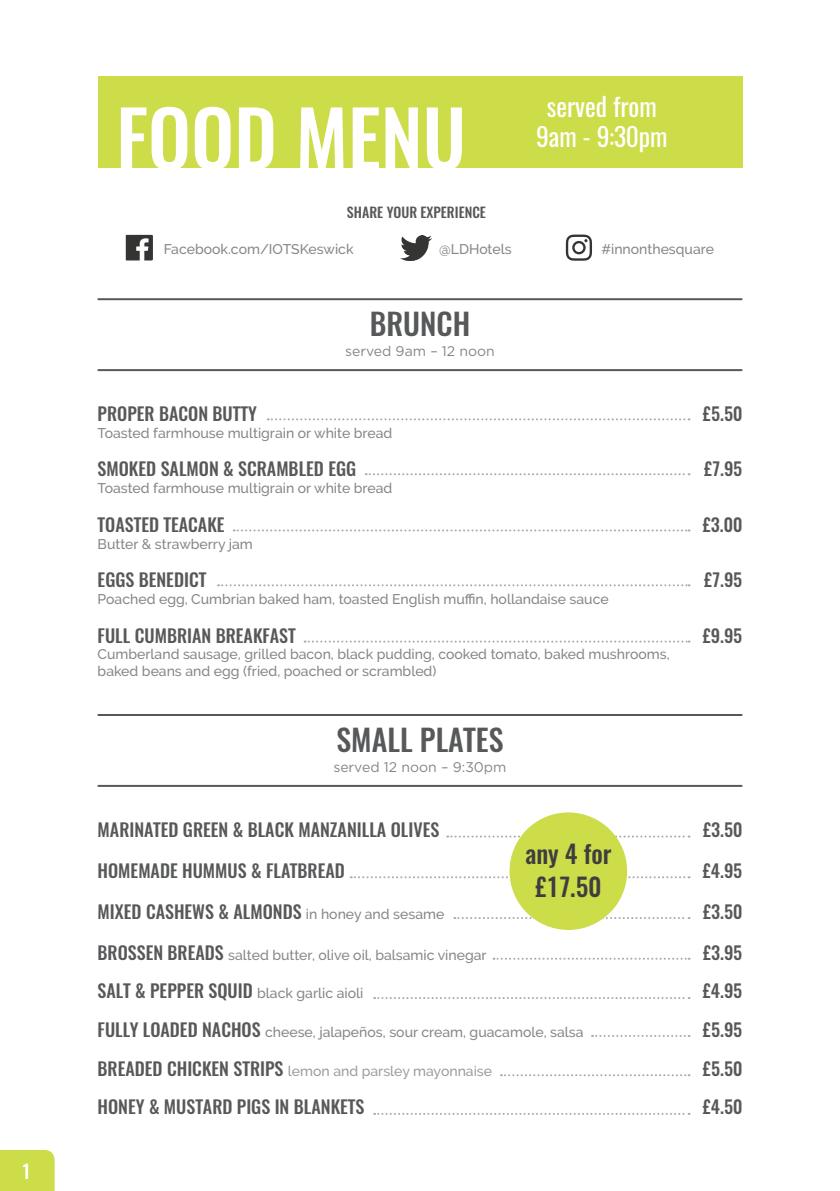
<style>
.page{position:relative;width:840px;height:1191px;background:#fff}
.page>*{position:absolute;margin:0;border:0;box-sizing:border-box;transform-origin:0 0}
.t1{font:500 76.6px "Oswald";color:#fff}
.t2{font:500 30px "Oswald";color:#57585a}
.t3{font:25.6px/30.6px "Oswald";color:#fff;text-align:center}
.t4{font:500 25px/33.4px "Oswald";color:#3e3e3f;text-align:center}
.t5{font:500 19px "Oswald";color:#fff}
.t6{font:500 18px "Oswald";color:#57585a}
.t7{font:500 14px/16.8px "Raleway";color:#848689}
.t8{font:500 14px "Raleway";color:#9b9ca0}
.t9{font:14px "Gotham";color:#848689}
.t10{font:500 14px "Oswald";color:#57585a}
.s1{font-family:"Raleway";font-size:14px;color:#848689}
.s2{font-family:"Oswald";font-size:18px;color:#57585a}
</style>
<div class="page">
<div style="left:98px;top:77px;width:644px;height:91px;background:#cddc49"></div>
<hr style="left:98px;top:714px;width:644px;height:2px;background:#57585a">
<hr style="left:98px;top:785px;width:644px;height:2px;background:#57585a">
<hr style="left:98px;top:298px;width:644px;height:2px;background:#57585a">
<hr style="left:98px;top:369px;width:644px;height:2px;background:#57585a">
<img style="left:126px;top:234px;width:26px;height:27px">
<svg style="left:565px;top:234px;width:26px;height:27px"></svg>
<img style="left:400px;top:235px;width:31px;height:25px">
<svg style="left:267px;top:418px;width:422px;height:2px"></svg>
<svg style="left:365px;top:473px;width:324px;height:2px"></svg>
<svg style="left:233px;top:529px;width:456px;height:2px"></svg>
<svg style="left:218px;top:584px;width:471px;height:2px"></svg>
<svg style="left:304px;top:640px;width:385px;height:2px"></svg>
<div style="left:0;top:1150px;width:55px;height:41px;background:#cddc49"></div>
<svg style="left:447px;top:835px;width:242px;height:2px"></svg>
<svg style="left:350px;top:876px;width:339px;height:2px"></svg>
<svg style="left:454px;top:917px;width:235px;height:2px"></svg>
<div style="left:509px;top:812px;width:117px;height:118px;background:#cddc49;border-radius:50%"></div>
<svg style="left:493px;top:957px;width:196px;height:2px"></svg>
<svg style="left:374px;top:997px;width:315px;height:2px"></svg>
<svg style="left:591px;top:1035px;width:98px;height:2px"></svg>
<svg style="left:500px;top:1074px;width:189px;height:2px"></svg>
<svg style="left:374px;top:1113px;width:315px;height:1px"></svg>
<h3 class="t5" style="left:22px;top:1161px;width:11px">1</h3>
<h1 class="t1" style="left:116px;top:98px;width:351px">FOOD MENU</h1>
<h3 class="t3" style="left:535px;top:89px;width:133px">served from<br>9am - 9:30pm</h3>
<p class="t10" style="left:347px;top:205px;width:140px">SHARE YOUR EXPERIENCE</p>
<p class="t7" style="left:439px;top:241px;width:74px">@LDHotels</p>
<p class="t7" style="left:601px;top:241px;width:114px">#innonthesquare</p>
<p class="t7" style="left:164px;top:241px;width:191px">Facebook.com/IOTSKeswick</p>
<h2 class="t2" style="left:369px;top:308px;width:102px">BRUNCH</h2>
<p class="t9" style="left:345px;top:343px;width:151px">served 9am – 12 noon</p>
<p class="t6" style="left:98px;top:404px;width:161px">PROPER BACON BUTTY</p>
<p class="t6" style="left:702px;top:404px;width:41px">£5.50</p>
<p class="t7" style="left:98px;top:424px;width:296px">Toasted farmhouse multigrain or white bread</p>
<p class="t6" style="left:98px;top:459px;width:260px">SMOKED SALMON &amp; SCRAMBLED EGG</p>
<p class="t6" style="left:703px;top:459px;width:40px">£7.95</p>
<p class="t7" style="left:98px;top:480px;width:296px">Toasted farmhouse multigrain or white bread</p>
<p class="t6" style="left:98px;top:515px;width:128px">TOASTED TEACAKE</p>
<p class="t6" style="left:702px;top:515px;width:41px">£3.00</p>
<p class="t7" style="left:98px;top:535px;width:157px">Butter &amp; strawberry jam</p>
<p class="t6" style="left:98px;top:570px;width:110px">EGGS BENEDICT</p>
<p class="t6" style="left:703px;top:570px;width:40px">£7.95</p>
<p class="t7" style="left:98px;top:590px;width:512px">Poached egg, Cumbrian baked ham, toasted English muffin, hollandaise sauce</p>
<p class="t6" style="left:98px;top:626px;width:199px">FULL CUMBRIAN BREAKFAST</p>
<p class="t6" style="left:702px;top:626px;width:41px">£9.95</p>
<p class="t7" style="left:98px;top:646px;width:573px">Cumberland sausage, grilled bacon, black pudding, cooked tomato, baked mushrooms, baked beans and egg (fried, poached or scrambled)</p>
<h2 class="t2" style="left:336px;top:724px;width:168px">SMALL PLATES</h2>
<p class="t9" style="left:333px;top:759px;width:175px">served 12 noon – 9:30pm</p>
<p class="t6" style="left:98px;top:820px;width:343px">MARINATED GREEN &amp; BLACK MANZANILLA OLIVES</p>
<p class="t6" style="left:702px;top:820px;width:41px">£3.50</p>
<p class="t6" style="left:98px;top:861px;width:249px">HOMEMADE HUMMUS &amp; FLATBREAD</p>
<p class="t6" style="left:702px;top:861px;width:41px">£4.95</p>
<p class="t6" style="left:98px;top:902px;width:348px">MIXED CASHEWS &amp; ALMONDS <span class="s1">in honey and sesame</span></p>
<p class="t6" style="left:702px;top:902px;width:41px">£3.50</p>
<p class="t7" style="left:98px;top:946px;width:390px"><span class="s2">BROSSEN BREADS</span> salted butter, olive oil, balsamic vinegar</p>
<p class="t6" style="left:702px;top:943px;width:41px">£3.95</p>
<p class="t6" style="left:98px;top:981px;width:267px">SALT &amp; PEPPER SQUID <span class="s1">black garlic aioli</span></p>
<p class="t6" style="left:702px;top:981px;width:41px">£4.95</p>
<p class="t7" style="left:97px;top:1023px;width:487px"><span class="s2">FULLY LOADED NACHOS</span> cheese, jalapeños, sour cream, guacamole, salsa</p>
<p class="t6" style="left:702px;top:1020px;width:41px">£5.95</p>
<p class="t8" style="left:98px;top:1062px;width:396px"><span class="s2">BREADED CHICKEN STRIPS</span> lemon and parsley mayonnaise</p>
<p class="t6" style="left:702px;top:1059px;width:41px">£5.50</p>
<p class="t6" style="left:98px;top:1097px;width:268px">HONEY &amp; MUSTARD PIGS IN BLANKETS</p>
<p class="t6" style="left:702px;top:1097px;width:41px">£4.50</p>
<h3 class="t4" style="left:524px;top:838px;width:88px">any 4 for £17.50</h3>
</div>
